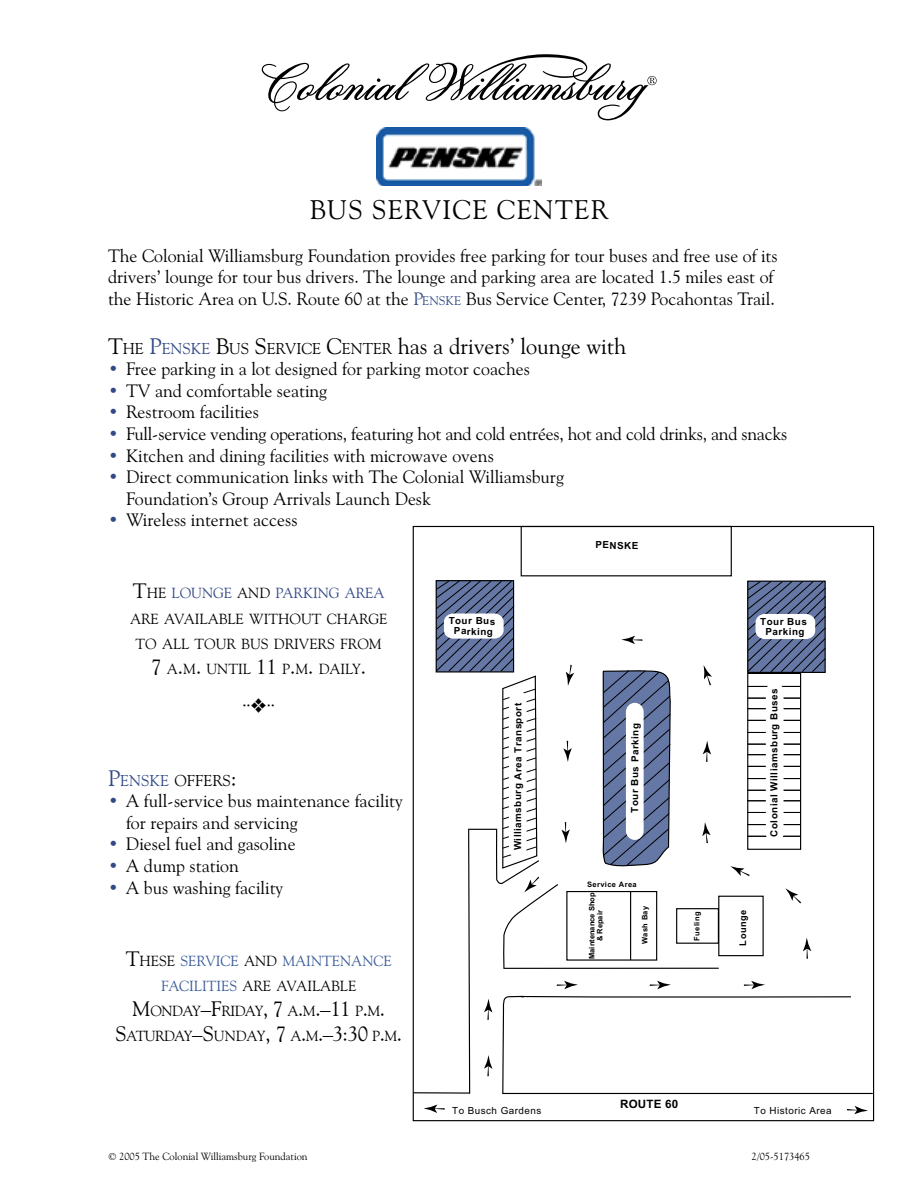
<style>
.page{position:relative;width:918px;height:1188px;background:#fff}
.page>*{position:absolute;margin:0;border:0;box-sizing:border-box;transform-origin:0 0}
.t1{font:27px "Goudy Old Style BT";letter-spacing:.05em;color:#000}
.t2{font:22.5px "Goudy Old Style BT";color:#000}
.t3{font:18px/21.6px "Goudy Old Style BT";color:#000}
.t4{font:15.75px "Goudy Old Style BT";color:#000}
.t5{font:14.7px "Goudy Old Style BT";color:#000}
.t6{font:14.7px "Goudy Old Style BT";letter-spacing:-.035em;color:#000}
.t7{font:14.7px "Goudy Old Style BT";color:#395b98}
.t8{font:14.7px "Goudy Old Style BT";letter-spacing:-.04em;color:#000}
.t9{font:14.7px "Goudy Old Style BT";color:#324987}
.t10{font:700 11.55px "Helvetica";letter-spacing:.015em;color:#000}
.t11{font:10.5px "Goudy Old Style BT";color:#000}
.t12{font:700 9.75px/10.2px "Helvetica";letter-spacing:.045em;color:#000;text-align:center}
.t13{font:9.75px "Helvetica";letter-spacing:.05em;color:#000}
.t14{font:700 9.3px "Helvetica";letter-spacing:.05em;color:#000}
.t15{font:700 7.5px "Helvetica";letter-spacing:.05em;color:#000}
.t16{font:700 7.5px/8.1px "Helvetica";color:#000;text-align:center}
.t17{font:7.05px "Goudy Old Style BT";color:#000}
.s1{color:#324987}
.s2{font-size:12.6px;color:#324987}
.s3{font-size:15.75px}
.s4{font-size:15.75px;color:#324987}
.s5{font-size:21px;color:#000}
.s6{color:#000}
.s7{font-size:21px}
.s8{font-size:22.5px;color:#324987}
.s9{font-size:22.5px}
.s10{color:#395b98}
</style>
<div class="page">
<img style="left:377px;top:128px;width:164px;height:58px">
<svg style="left:261px;top:54px;width:396px;height:66px"></svg>
<svg style="left:847px;top:1106px;width:21px;height:8px"></svg>
<svg style="left:424px;top:1105px;width:21px;height:8px"></svg>
<hr style="left:413px;top:1092px;width:57px;height:2px;background:#000">
<div style="left:521px;top:526px;width:211px;height:50px;border:1px solid #000"></div>
<hr style="left:502px;top:1093px;width:371px;height:1px;background:#000">
<svg style="left:435px;top:580px;width:417px;height:515px"></svg>
<p class="t1" style="left:310px;top:193px;width:300px">BUS SERVICE CENTER</p>
<p class="t3" style="left:108px;top:244px;width:671px">The Colonial Williamsburg Foundation provides free parking for tour buses and free use of its drivers’ lounge for tour bus drivers. The lounge and parking area are located 1.5 miles east of</p>
<p class="t3" style="left:108px;top:288px;width:668px">the Historic Area on U.S. Route 60 at the <span class="s1">P</span><span class="s2">ENSKE</span> Bus Service Center, 7239 Pocahontas Trail.</p>
<p class="t2" style="left:108px;top:332px;width:520px">T<span class="s3">HE</span> <span class="s1">P</span><span class="s4">ENSKE</span> B<span class="s3">US</span> S<span class="s3">ERVICE</span> C<span class="s3">ENTER</span> has a drivers’ lounge with</p>
<p class="t3" style="left:108px;top:358px;width:424px"><span class="s1">•</span> Free parking in a lot designed for parking motor coaches</p>
<p class="t3" style="left:108px;top:379px;width:221px"><span class="s1">•</span> TV and comfortable seating</p>
<p class="t3" style="left:108px;top:401px;width:153px"><span class="s1">•</span> Restroom facilities</p>
<p class="t3" style="left:108px;top:423px;width:681px"><span class="s1">•</span> Full-service vending operations, featuring hot and cold entrées, hot and cold drinks, and snacks</p>
<p class="t3" style="left:108px;top:444px;width:387px"><span class="s1">•</span> Kitchen and dining facilities with microwave ovens</p>
<p class="t3" style="left:108px;top:466px;width:457px"><span class="s1">•</span> Direct communication links with The Colonial Williamsburg</p>
<p class="t3" style="left:126px;top:487px;width:307px">Foundation’s Group Arrivals Launch Desk</p>
<p class="t3" style="left:108px;top:509px;width:191px"><span class="s1">•</span> Wireless internet access</p>
<p class="t9" style="left:133px;top:584px;width:253px"><span class="s5">T</span><span class="s6">HE</span> LOUNGE <span class="s6">AND</span> PARKING AREA</p>
<p class="t5" style="left:130px;top:609px;width:259px">ARE AVAILABLE WITHOUT CHARGE</p>
<p class="t5" style="left:136px;top:635px;width:248px">TO ALL TOUR BUS DRIVERS FROM</p>
<p class="t5" style="left:151px;top:660px;width:216px"><span class="s7">7</span> A<span class="s7">.</span>M<span class="s7">.</span> UNTIL <span class="s7">11</span> P<span class="s7">.</span>M<span class="s7">.</span> DAILY<span class="s7">.</span></p>
<p class="t17" style="left:242px;top:701px;width:10px">••</p>
<p class="t17" style="left:267px;top:701px;width:10px">••</p>
<p class="t4" style="left:108px;top:770px;width:131px"><span class="s8">P</span><span class="s1">ENSKE</span> OFFERS<span class="s9">:</span></p>
<p class="t3" style="left:126px;top:790px;width:278px;text-indent:-18px"><span class="s1">•</span> A full-service bus maintenance facility for repairs and servicing</p>
<p class="t3" style="left:108px;top:833px;width:189px"><span class="s1">•</span> Diesel fuel and gasoline</p>
<p class="t3" style="left:108px;top:855px;width:132px"><span class="s1">•</span> A dump station</p>
<p class="t3" style="left:108px;top:876px;width:177px"><span class="s1">•</span> A bus washing facility</p>
<p class="t7" style="left:126px;top:951px;width:268px"><span class="s5">T</span><span class="s6">HESE</span> SERVICE <span class="s6">AND</span> MAINTENANCE</p>
<p class="t5" style="left:161px;top:977px;width:197px"><span class="s10">FACILITIES</span> ARE AVAILABLE</p>
<p class="t8" style="left:132px;top:1002px;width:254px"><span class="s7">M</span>ONDAY<span class="s7">–F</span>RIDAY<span class="s7">, 7</span> A<span class="s7">.</span>M<span class="s7">.–11</span> P<span class="s7">.</span>M<span class="s7">.</span></p>
<p class="t6" style="left:115px;top:1027px;width:288px"><span class="s7">S</span>ATURDAY<span class="s7">–S</span>UNDAY<span class="s7">, 7</span> A<span class="s7">.</span>M<span class="s7">.–3:30</span> P<span class="s7">.</span>M<span class="s7">.</span></p>
<p class="t12" style="left:449px;top:616px;width:48px">Tour Bus<br>Parking</p>
<p class="t12" style="left:513px;top:850px;width:149px;rotate:-90deg">Williamsburg Area Transport</p>
<p class="t12" style="left:595px;top:540px;width:44px">PENSKE</p>
<p class="t12" style="left:630px;top:813px;width:91px;rotate:-90deg">Tour Bus Parking</p>
<p class="t15" style="left:587px;top:880px;width:51px">Service Area</p>
<p class="t16" style="left:588px;top:959px;width:68px;rotate:-90deg">Maintenance Shop &amp; Repair</p>
<p class="t15" style="left:641px;top:944px;width:40px;rotate:-90deg">Wash Bay</p>
<p class="t15" style="left:693px;top:941px;width:30px;rotate:-90deg">Fueling</p>
<p class="t12" style="left:760px;top:616px;width:48px">Tour Bus<br>Parking</p>
<p class="t12" style="left:769px;top:837px;width:150px;rotate:-90deg">Colonial Williamsburg Buses</p>
<p class="t14" style="left:738px;top:946px;width:37px;rotate:-90deg">Lounge</p>
<p class="t10" style="left:620px;top:1097px;width:60px">ROUTE 60</p>
<p class="t13" style="left:452px;top:1105px;width:91px">To Busch Gardens</p>
<p class="t13" style="left:754px;top:1105px;width:79px">To Historic Area</p>
<p class="t11" style="left:108px;top:1150px;width:201px">© 2005 The Colonial Williamsburg Foundation</p>
<p class="t11" style="left:752px;top:1150px;width:60px">2/05-5173465</p>
</div>
